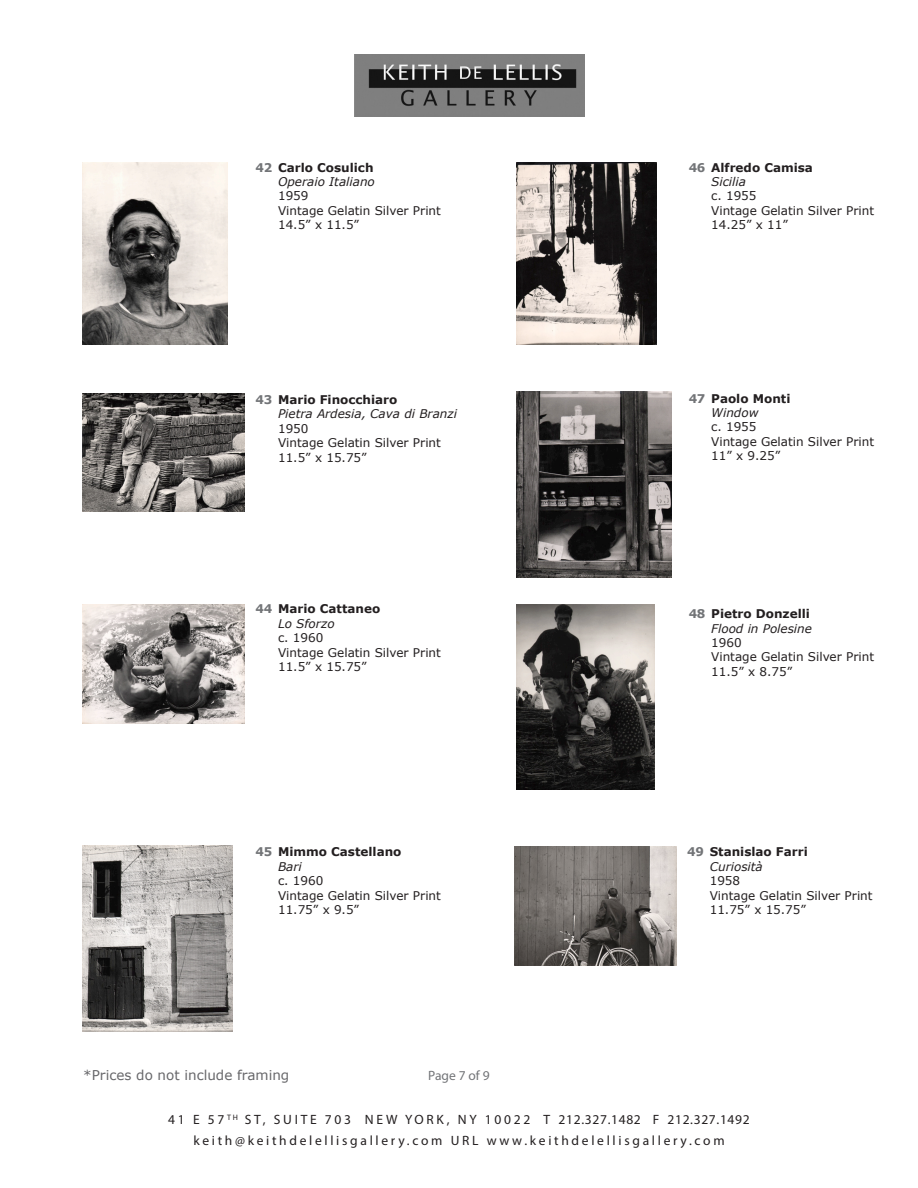
<style>
.page{position:relative;width:918px;height:1188px;background:#fff}
.page>*{position:absolute;margin:0;border:0;box-sizing:border-box;transform-origin:0 0}
.t1{font:13.5px "Myriad Pro";letter-spacing:.2em;color:#231f20}
.t2{font:13.5px "Verdana";color:#67676a}
.t3{font:13.5px "Myriad Pro";color:#727477}
.t4{font:12px/14.4px "Verdana";color:#231f20}
.s1{font-weight:700;color:#727477}
.s2{font-weight:700}
.s3{font-style:italic}
</style>
<div class="page">
<img style="left:355px;top:54px;width:229px;height:63px">
<img style="left:83px;top:393px;width:161px;height:118px">
<img style="left:516px;top:392px;width:155px;height:185px">
<img style="left:516px;top:604px;width:138px;height:186px">
<img style="left:83px;top:846px;width:149px;height:185px">
<img style="left:514px;top:847px;width:162px;height:119px">
<img style="left:83px;top:162px;width:144px;height:183px">
<img style="left:517px;top:162px;width:140px;height:183px">
<img style="left:83px;top:605px;width:161px;height:118px">
<p class="t4" style="left:278px;top:160px;width:164px;text-indent:-22px"><span class="s1">42</span> <span class="s2">Carlo Cosulich<br></span><span class="s3">Operaio Italiano<br></span>1959<br>Vintage Gelatin Silver Print<br>14.5” x 11.5”</p>
<p class="t4" style="left:711px;top:160px;width:164px;text-indent:-22px"><span class="s1">46</span> <span class="s2">Alfredo Camisa<br></span><span class="s3">Sicilia<br></span>c. 1955<br>Vintage Gelatin Silver Print<br>14.25” x 11”</p>
<p class="t4" style="left:278px;top:393px;width:181px;text-indent:-22px"><span class="s1">43</span> <span class="s2">Mario Finocchiaro<br></span><span class="s3">Pietra Ardesia, Cava di Branzi<br></span>1950<br>Vintage Gelatin Silver Print<br>11.5” x 15.75”</p>
<p class="t4" style="left:711px;top:391px;width:164px;text-indent:-22px"><span class="s1">47</span> <span class="s2">Paolo Monti<br></span><span class="s3">Window<br></span>c. 1955<br>Vintage Gelatin Silver Print<br>11” x 9.25”</p>
<p class="t4" style="left:278px;top:602px;width:164px;text-indent:-22px"><span class="s1">44</span> <span class="s2">Mario Cattaneo<br></span><span class="s3">Lo Sforzo<br></span>c. 1960<br>Vintage Gelatin Silver Print<br>11.5” x 15.75”</p>
<p class="t4" style="left:711px;top:607px;width:164px;text-indent:-22px"><span class="s1">48</span> <span class="s2">Pietro Donzelli<br></span><span class="s3">Flood in Polesine<br></span>1960<br>Vintage Gelatin Silver Print<br>11.5” x 8.75”</p>
<p class="t4" style="left:278px;top:845px;width:164px;text-indent:-22px"><span class="s1">45</span> <span class="s2">Mimmo Castellano<br></span><span class="s3">Bari<br></span>c. 1960<br>Vintage Gelatin Silver Print<br>11.75” x 9.5”</p>
<p class="t4" style="left:710px;top:845px;width:164px;text-indent:-22px"><span class="s1">49</span> <span class="s2">Stanislao Farri<br></span><span class="s3">Curiosità<br></span>1958<br>Vintage Gelatin Silver Print<br>11.75” x 15.75”</p>
<p class="t2" style="left:83px;top:1066px;width:208px">*Prices do not include framing</p>
<p class="t3" style="left:428px;top:1067px;width:63px">Page 7 of 9</p>
<p class="t1" style="left:168px;top:1112px;width:583px">41 E 57 <sup>TH</sup> ST, SUITE 703 NEW YORK, NY 10022 T 212.327.1482 F 212.327.1492</p>
<p class="t1" style="left:193px;top:1133px;width:533px">keith@keithdelellisgallery.com URL www.keithdelellisgallery.com</p>
</div>
